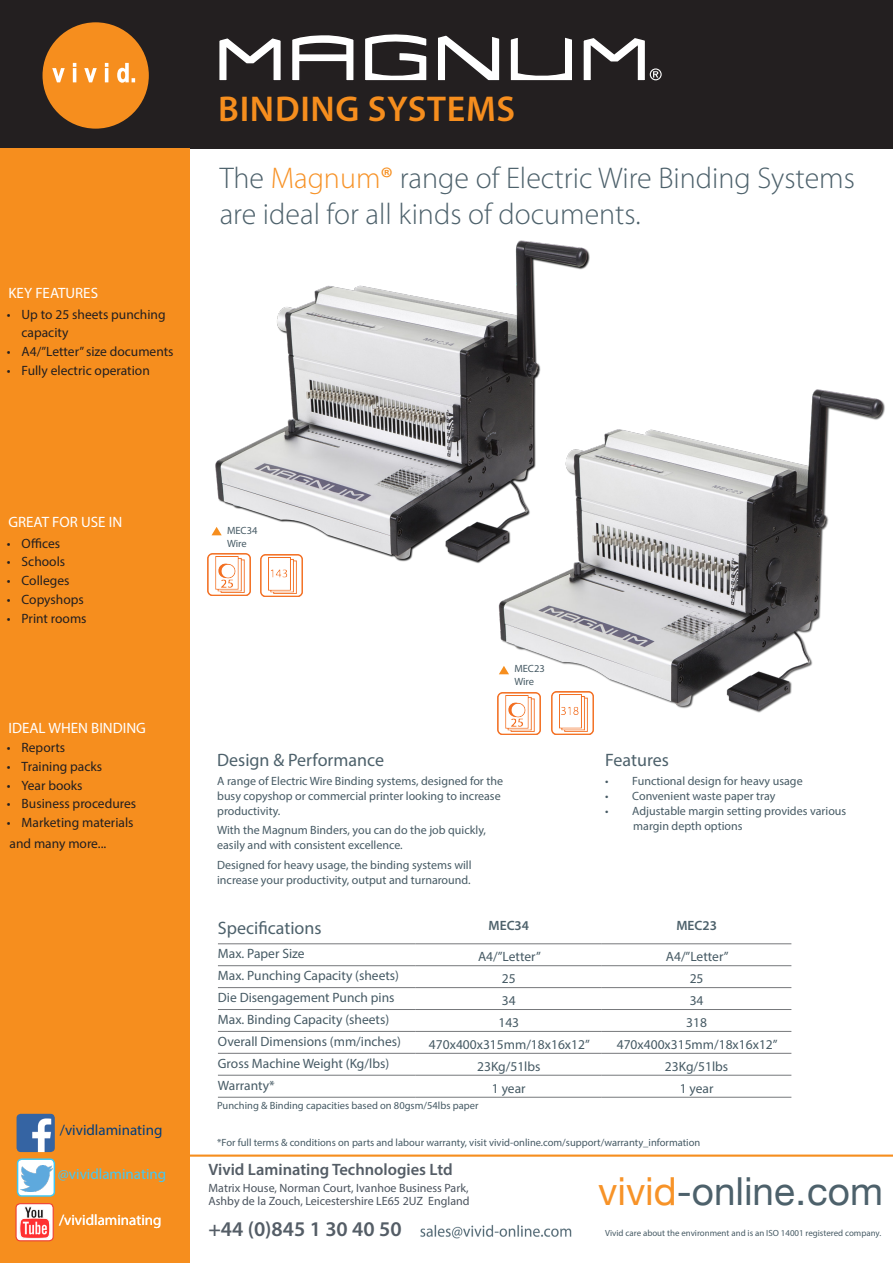
<style>
.page{position:relative;width:893px;height:1263px;background:#fff}
.page>*{position:absolute;margin:0;border:0;box-sizing:border-box;transform-origin:0 0}
.t1{font:38.7px "Helvetica Neue";color:#4d616b}
.t2{font:600 36px "Myriad Pro";letter-spacing:.02em;color:#f68e1e}
.t3{font:300 30px/36px "Myriad Pro";color:#4d616b}
.t4{font:600 21px "Myriad Pro";color:#545d66}
.t5{font:18px "Myriad Pro";color:#4d616b}
.t6{font:600 16.5px "Myriad Pro";color:#545d66}
.t7{font:15px "Myriad Pro";color:#fff}
.t8{font:15px "Myriad Pro";color:#013d7d}
.t9{font:15px "Myriad Pro";color:#42c8f4}
.t10{font:13.5px "Myriad Pro";color:#465a64}
.t11{font:13.5px/18.8px "Myriad Pro";color:#231f20}
.t12{font:600 13.5px "Myriad Pro";color:#4d616b}
.t13{font:12px/15px "Myriad Pro";color:#465a64}
.t14{font:12px "Myriad Pro";color:#4b545e}
.t15{font:10.5px "Myriad Pro";color:#465a64}
.t16{font:8.85px "Myriad Pro";color:#465a64}
.s1{color:#f79328}
.s2{font-weight:400;color:#f68e1e}
</style>
<div class="page">
<img style="left:207px;top:240px;width:383px;height:334px">
<div style="left:0;top:0;width:893px;height:149px;background:#231f20"></div>
<svg style="left:219px;top:34px;width:443px;height:47px"></svg>
<img style="left:489px;top:372px;width:396px;height:363px">
<hr style="left:0;top:1154px;width:893px;height:3px;background:#f68e1e">
<div style="left:0;top:149px;width:189px;height:1114px;background:#f68e1e"></div>
<div style="left:43px;top:22px;width:106px;height:107px;background:#f68e1e;border-radius:50%"></div>
<svg style="left:52px;top:63px;width:83px;height:20px"></svg>
<img style="left:208px;top:553px;width:42px;height:42px">
<img style="left:260px;top:554px;width:43px;height:42px">
<img style="left:497px;top:692px;width:43px;height:42px">
<img style="left:551px;top:692px;width:43px;height:42px">
<svg style="left:212px;top:527px;width:10px;height:8px"></svg>
<svg style="left:499px;top:666px;width:10px;height:8px"></svg>
<div style="left:16px;top:1204px;width:37px;height:37px;background:#fff;border-radius:4px"></div>
<img style="left:20px;top:1205px;width:32px;height:34px">
<div style="left:15px;top:1203px;width:39px;height:38px;border:1px solid #ee3e34;border-radius:4px"></div>
<img style="left:17px;top:1114px;width:38px;height:38px">
<div style="left:18px;top:1159px;width:36px;height:37px;background:#fff;border-radius:4px"></div>
<img style="left:21px;top:1165px;width:31px;height:26px">
<div style="left:17px;top:1158px;width:38px;height:39px;border:2px solid #42c8f4;border-radius:4px"></div>
<img style="left:420px;top:1224px;width:152px;height:15px">
<hr style="left:416px;top:1031px;width:186px;height:1px;background:#76787b">
<hr style="left:602px;top:1031px;width:189px;height:1px;background:#76787b">
<hr style="left:416px;top:1053px;width:186px;height:1px;background:#76787b">
<hr style="left:602px;top:1053px;width:189px;height:1px;background:#76787b">
<hr style="left:416px;top:1075px;width:186px;height:1px;background:#76787b">
<hr style="left:602px;top:1075px;width:189px;height:1px;background:#76787b">
<hr style="left:416px;top:1097px;width:186px;height:1px;background:#76787b">
<hr style="left:602px;top:1097px;width:189px;height:1px;background:#76787b">
<hr style="left:218px;top:943px;width:198px;height:1px;background:#76787b">
<hr style="left:218px;top:965px;width:198px;height:1px;background:#76787b">
<hr style="left:218px;top:1031px;width:198px;height:1px;background:#76787b">
<hr style="left:218px;top:1053px;width:198px;height:1px;background:#76787b">
<hr style="left:218px;top:1075px;width:198px;height:1px;background:#76787b">
<hr style="left:218px;top:1097px;width:198px;height:1px;background:#76787b">
<hr style="left:218px;top:987px;width:198px;height:1px;background:#76787b">
<hr style="left:218px;top:1009px;width:198px;height:1px;background:#76787b">
<hr style="left:416px;top:943px;width:186px;height:1px;background:#76787b">
<hr style="left:602px;top:943px;width:189px;height:1px;background:#76787b">
<hr style="left:416px;top:965px;width:186px;height:1px;background:#76787b">
<hr style="left:602px;top:965px;width:189px;height:1px;background:#76787b">
<hr style="left:416px;top:987px;width:186px;height:1px;background:#76787b">
<hr style="left:602px;top:987px;width:189px;height:1px;background:#76787b">
<hr style="left:416px;top:1009px;width:186px;height:1px;background:#76787b">
<hr style="left:602px;top:1009px;width:189px;height:1px;background:#76787b">
<p class="t7" style="left:9px;top:284px;width:91px">KEY FEATURES</p>
<p class="t11" style="left:22px;top:305px;width:146px;text-indent:-15px">• Up to 25 sheets punching capacity</p>
<p class="t11" style="left:7px;top:342px;width:168px">• A4/”Letter” size documents</p>
<p class="t11" style="left:7px;top:361px;width:145px">• Fully electric operation</p>
<p class="t2" style="left:218px;top:86px;width:298px">BINDING SYSTEMS</p>
<p class="t3" style="left:220px;top:160px;width:637px">The <span class="s1">Magnum</span><span class="s2">®</span> range of Electric Wire Binding Systems are ideal for all kinds of documents.</p>
<p class="t7" style="left:9px;top:513px;width:115px">GREAT FOR USE IN</p>
<p class="t11" style="left:7px;top:533px;width:55px">• Offices</p>
<p class="t11" style="left:7px;top:552px;width:60px">• Schools</p>
<p class="t11" style="left:7px;top:571px;width:64px">• Colleges</p>
<p class="t11" style="left:7px;top:590px;width:79px">• Copyshops</p>
<p class="t11" style="left:7px;top:608px;width:81px">• Print rooms</p>
<p class="t7" style="left:9px;top:719px;width:139px">IDEAL WHEN BINDING</p>
<p class="t11" style="left:7px;top:738px;width:60px">• Reports</p>
<p class="t11" style="left:7px;top:757px;width:97px">• Training packs</p>
<p class="t11" style="left:7px;top:775px;width:77px">• Year books</p>
<p class="t11" style="left:7px;top:794px;width:131px">• Business procedures</p>
<p class="t11" style="left:7px;top:813px;width:128px">• Marketing materials</p>
<p class="t11" style="left:10px;top:833px;width:98px">and many more...</p>
<p class="t8" style="left:60px;top:1120px;width:104px">/vividlaminating</p>
<p class="t9" style="left:58px;top:1165px;width:110px">@vividlaminating</p>
<p class="t7" style="left:59px;top:1210px;width:104px">/vividlaminating</p>
<p class="t15" style="left:227px;top:524px;width:32px">MEC34</p>
<p class="t15" style="left:227px;top:537px;width:21px">Wire</p>
<p class="t15" style="left:514px;top:662px;width:32px">MEC23</p>
<p class="t15" style="left:514px;top:675px;width:21px">Wire</p>
<p class="t5" style="left:217px;top:749px;width:168px">Design &amp; Performance</p>
<p class="t13" style="left:217px;top:773px;width:287px">A range of Electric Wire Binding systems, designed for the busy copyshop or commercial printer looking to increase productivity.</p>
<p class="t13" style="left:217px;top:823px;width:270px">With the Magnum Binders, you can do the job quickly, easily and with consistent excellence.</p>
<p class="t13" style="left:217px;top:857px;width:256px">Designed for heavy usage, the binding systems will increase your productivity, output and turnaround.</p>
<p class="t5" style="left:605px;top:749px;width:65px">Features</p>
<p class="t13" style="left:605px;top:773px;width:199px">• Functional design for heavy usage</p>
<p class="t13" style="left:605px;top:788px;width:172px">• Convenient waste paper tray</p>
<p class="t13" style="left:605px;top:803px;width:242px">• Adjustable margin setting provides various</p>
<p class="t13" style="left:633px;top:818px;width:111px">margin depth options</p>
<p class="t5" style="left:218px;top:916px;width:105px">Specifications</p>
<p class="t12" style="left:489px;top:917px;width:42px">MEC34</p>
<p class="t12" style="left:676px;top:917px;width:42px">MEC23</p>
<p class="t10" style="left:218px;top:945px;width:88px">Max. Paper Size</p>
<p class="t10" style="left:478px;top:948px;width:64px">A4/”Letter”</p>
<p class="t10" style="left:666px;top:948px;width:64px">A4/”Letter”</p>
<p class="t10" style="left:218px;top:967px;width:183px">Max. Punching Capacity (sheets)</p>
<p class="t10" style="left:502px;top:970px;width:15px">25</p>
<p class="t10" style="left:690px;top:970px;width:15px">25</p>
<p class="t10" style="left:218px;top:989px;width:178px">Die Disengagement Punch pins</p>
<p class="t10" style="left:502px;top:992px;width:15px">34</p>
<p class="t10" style="left:690px;top:992px;width:15px">34</p>
<p class="t10" style="left:218px;top:1011px;width:173px">Max. Binding Capacity (sheets)</p>
<p class="t10" style="left:498px;top:1014px;width:22px">143</p>
<p class="t10" style="left:686px;top:1014px;width:22px">318</p>
<p class="t10" style="left:218px;top:1033px;width:185px">Overall Dimensions (mm/inches)</p>
<p class="t10" style="left:429px;top:1036px;width:162px">470x400x315mm/18x16x12”</p>
<p class="t10" style="left:617px;top:1036px;width:162px">470x400x315mm/18x16x12”</p>
<p class="t10" style="left:218px;top:1055px;width:173px">Gross Machine Weight (Kg/lbs)</p>
<p class="t10" style="left:477px;top:1058px;width:65px">23Kg/51lbs</p>
<p class="t10" style="left:665px;top:1058px;width:65px">23Kg/51lbs</p>
<p class="t10" style="left:218px;top:1077px;width:58px">Warranty*</p>
<p class="t10" style="left:492px;top:1080px;width:35px">1 year</p>
<p class="t10" style="left:680px;top:1080px;width:35px">1 year</p>
<p class="t15" style="left:217px;top:1099px;width:263px">Punching &amp; Binding capacities based on 80gsm/54lbs paper</p>
<p class="t15" style="left:217px;top:1136px;width:485px">*For full terms &amp; conditions on parts and labour warranty, visit vivid-online.com/support/warranty_information</p>
<p class="t6" style="left:209px;top:1159px;width:246px">Vivid Laminating Technologies Ltd</p>
<p class="t14" style="left:209px;top:1180px;width:262px">Matrix House, Norman Court, Ivanhoe Business Park,</p>
<p class="t14" style="left:209px;top:1193px;width:263px">Ashby de la Zouch, Leicestershire LE65 2UZ England</p>
<p class="t1" style="left:598px;top:1163px;width:286px"><span class="s1">vivid</span>-online.com</p>
<p class="t4" style="left:208px;top:1216px;width:195px">+44 (0)845 1 30 40 50</p>
<p class="t16" style="left:605px;top:1228px;width:277px">Vivid care about the environment and is an ISO 14001 registered company.</p>
</div>
